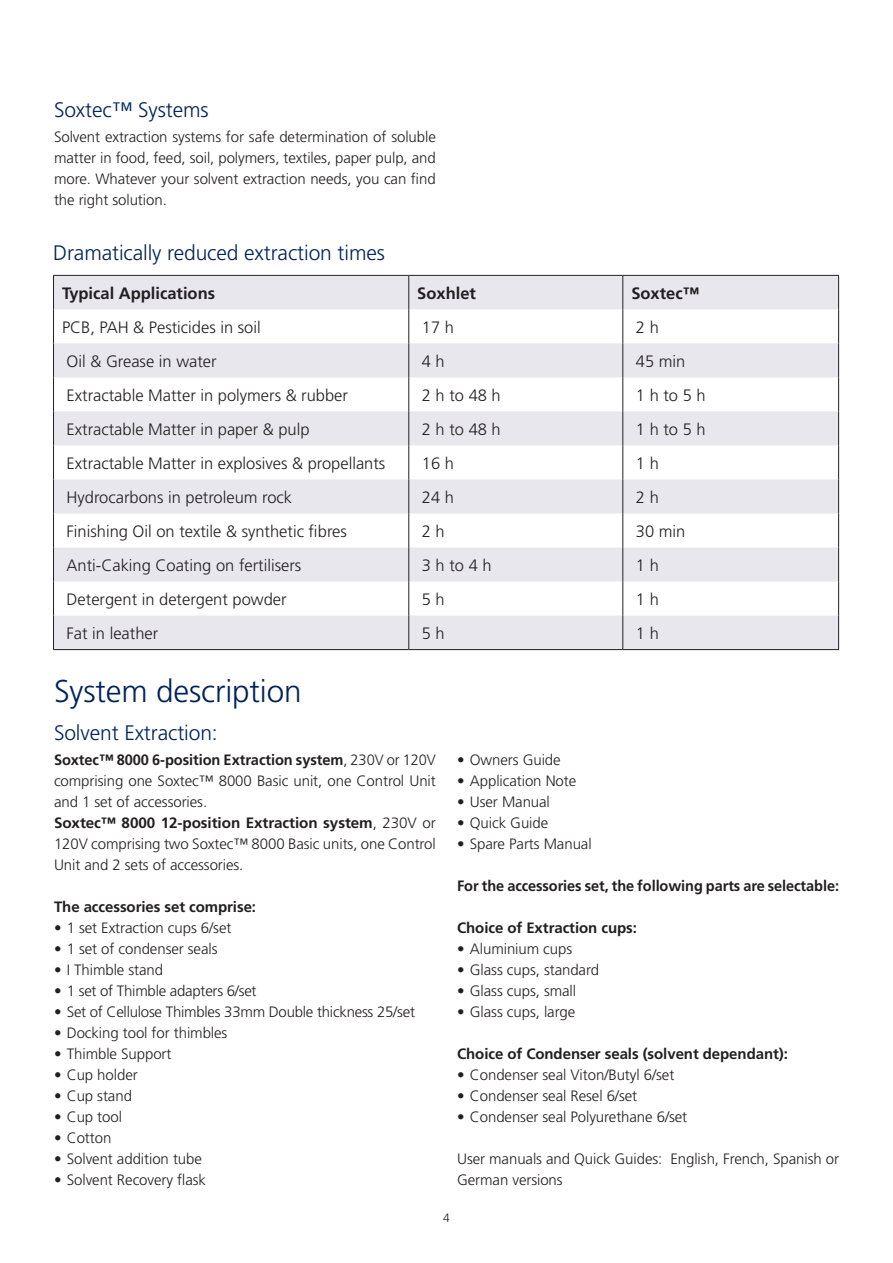
<style>
.page{position:relative;width:893px;height:1263px;background:#fff}
.page>*{position:absolute;margin:0;border:0;box-sizing:border-box;transform-origin:0 0}
.Stor_rubrik{font:300 31.5px "Frutiger";letter-spacing:-.005em;color:#002359}
.Rubrik{font:300 21px "Frutiger";letter-spacing:-.005em;color:#002359}
.Boks_tekst{font:300 16.5px "Frutiger";color:#231f20}
.Boks_tekst-2{font:700 16.5px "Frutiger";color:#231f20}
.Brødtekst{font:300 15px/21px "Frutiger";letter-spacing:-.005em;color:#231f20;text-align:justify}
.Brødtekst-2{font:700 15px "Frutiger";letter-spacing:-.005em;color:#231f20}
.t1{font:300 12px "Frutiger";color:#231f20}
.s1{font-weight:700}
</style>
<div class="page">
<svg style="left:54px;top:276px;width:784px;height:373px;fill:#e7e7ed"></svg>
<hr style="left:53px;top:275px;width:356px;height:1px;background:#231f20">
<hr style="left:53px;top:276px;width:1px;height:33px;background:#231f20">
<hr style="left:409px;top:275px;width:214px;height:1px;background:#231f20">
<hr style="left:408px;top:276px;width:1px;height:33px;background:#231f20">
<hr style="left:623px;top:275px;width:216px;height:1px;background:#231f20">
<hr style="left:622px;top:276px;width:1px;height:33px;background:#231f20">
<hr style="left:838px;top:276px;width:1px;height:33px;background:#231f20">
<hr style="left:53px;top:309px;width:1px;height:34px;background:#231f20">
<hr style="left:408px;top:309px;width:1px;height:34px;background:#231f20">
<hr style="left:622px;top:309px;width:1px;height:34px;background:#231f20">
<hr style="left:838px;top:309px;width:1px;height:34px;background:#231f20">
<hr style="left:53px;top:343px;width:1px;height:34px;background:#231f20">
<hr style="left:408px;top:343px;width:1px;height:34px;background:#231f20">
<hr style="left:622px;top:343px;width:1px;height:34px;background:#231f20">
<hr style="left:838px;top:343px;width:1px;height:34px;background:#231f20">
<hr style="left:53px;top:377px;width:1px;height:34px;background:#231f20">
<hr style="left:408px;top:377px;width:1px;height:34px;background:#231f20">
<hr style="left:622px;top:377px;width:1px;height:34px;background:#231f20">
<hr style="left:838px;top:377px;width:1px;height:34px;background:#231f20">
<hr style="left:53px;top:411px;width:1px;height:34px;background:#231f20">
<hr style="left:408px;top:411px;width:1px;height:34px;background:#231f20">
<hr style="left:622px;top:411px;width:1px;height:34px;background:#231f20">
<hr style="left:838px;top:411px;width:1px;height:34px;background:#231f20">
<hr style="left:53px;top:445px;width:1px;height:34px;background:#231f20">
<hr style="left:408px;top:445px;width:1px;height:34px;background:#231f20">
<hr style="left:622px;top:445px;width:1px;height:34px;background:#231f20">
<hr style="left:838px;top:445px;width:1px;height:34px;background:#231f20">
<hr style="left:53px;top:479px;width:1px;height:34px;background:#231f20">
<hr style="left:408px;top:479px;width:1px;height:34px;background:#231f20">
<hr style="left:622px;top:479px;width:1px;height:34px;background:#231f20">
<hr style="left:838px;top:479px;width:1px;height:34px;background:#231f20">
<hr style="left:53px;top:513px;width:1px;height:34px;background:#231f20">
<hr style="left:408px;top:513px;width:1px;height:34px;background:#231f20">
<hr style="left:622px;top:513px;width:1px;height:34px;background:#231f20">
<hr style="left:838px;top:513px;width:1px;height:34px;background:#231f20">
<hr style="left:53px;top:547px;width:1px;height:34px;background:#231f20">
<hr style="left:408px;top:547px;width:1px;height:34px;background:#231f20">
<hr style="left:622px;top:547px;width:1px;height:34px;background:#231f20">
<hr style="left:838px;top:547px;width:1px;height:34px;background:#231f20">
<hr style="left:53px;top:581px;width:1px;height:34px;background:#231f20">
<hr style="left:408px;top:581px;width:1px;height:34px;background:#231f20">
<hr style="left:622px;top:581px;width:1px;height:34px;background:#231f20">
<hr style="left:838px;top:581px;width:1px;height:34px;background:#231f20">
<hr style="left:53px;top:615px;width:1px;height:34px;background:#231f20">
<hr style="left:408px;top:615px;width:1px;height:34px;background:#231f20">
<hr style="left:622px;top:615px;width:1px;height:34px;background:#231f20">
<hr style="left:838px;top:615px;width:1px;height:34px;background:#231f20">
<hr style="left:53px;top:649px;width:356px;height:1px;background:#231f20">
<hr style="left:409px;top:649px;width:214px;height:1px;background:#231f20">
<hr style="left:623px;top:649px;width:216px;height:1px;background:#231f20">
<p class="Rubrik" style="left:54px;top:98px;width:156px">Soxtec™ Systems</p>
<p class="Brødtekst" style="left:54px;top:127px;width:383px">Solvent extraction systems for safe determination of soluble matter in food, feed, soil, polymers, textiles, paper pulp, and more. Whatever your solvent extraction needs, you can find the right solution.</p>
<p class="Rubrik" style="left:53px;top:240px;width:333px">Dramatically reduced extraction times</p>
<p class="Boks_tekst-2" style="left:62px;top:283px;width:155px">Typical Applications</p>
<p class="Boks_tekst-2" style="left:417px;top:283px;width:60px">Soxhlet</p>
<p class="Boks_tekst-2" style="left:631px;top:283px;width:69px">Soxtec™</p>
<p class="Boks_tekst" style="left:62px;top:318px;width:200px">PCB, PAH &amp; Pesticides in soil</p>
<p class="Boks_tekst" style="left:422px;top:318px;width:34px">17 h</p>
<p class="Boks_tekst" style="left:636px;top:318px;width:24px">2 h</p>
<p class="Boks_tekst" style="left:67px;top:352px;width:152px">Oil &amp; Grease in water</p>
<p class="Boks_tekst" style="left:422px;top:352px;width:24px">4 h</p>
<p class="Boks_tekst" style="left:636px;top:352px;width:51px">45 min</p>
<p class="Boks_tekst" style="left:67px;top:386px;width:283px">Extractable Matter in polymers &amp; rubber</p>
<p class="Boks_tekst" style="left:422px;top:386px;width:80px">2 h to 48 h</p>
<p class="Boks_tekst" style="left:636px;top:386px;width:71px">1 h to 5 h</p>
<p class="Boks_tekst" style="left:67px;top:420px;width:244px">Extractable Matter in paper &amp; pulp</p>
<p class="Boks_tekst" style="left:422px;top:420px;width:80px">2 h to 48 h</p>
<p class="Boks_tekst" style="left:636px;top:420px;width:71px">1 h to 5 h</p>
<p class="Boks_tekst" style="left:67px;top:454px;width:320px">Extractable Matter in explosives &amp; propellants</p>
<p class="Boks_tekst" style="left:422px;top:454px;width:34px">16 h</p>
<p class="Boks_tekst" style="left:636px;top:454px;width:24px">1 h</p>
<p class="Boks_tekst" style="left:67px;top:488px;width:227px">Hydrocarbons in petroleum rock</p>
<p class="Boks_tekst" style="left:422px;top:488px;width:34px">24 h</p>
<p class="Boks_tekst" style="left:636px;top:488px;width:24px">2 h</p>
<p class="Boks_tekst" style="left:67px;top:522px;width:282px">Finishing Oil on textile &amp; synthetic fibres</p>
<p class="Boks_tekst" style="left:422px;top:522px;width:24px">2 h</p>
<p class="Boks_tekst" style="left:636px;top:522px;width:51px">30 min</p>
<p class="Boks_tekst" style="left:67px;top:556px;width:236px">Anti-Caking Coating on fertilisers</p>
<p class="Boks_tekst" style="left:422px;top:556px;width:71px">3 h to 4 h</p>
<p class="Boks_tekst" style="left:636px;top:556px;width:24px">1 h</p>
<p class="Boks_tekst" style="left:67px;top:590px;width:222px">Detergent in detergent powder</p>
<p class="Boks_tekst" style="left:422px;top:590px;width:24px">5 h</p>
<p class="Boks_tekst" style="left:636px;top:590px;width:24px">1 h</p>
<p class="Boks_tekst" style="left:67px;top:624px;width:93px">Fat in leather</p>
<p class="Boks_tekst" style="left:422px;top:624px;width:24px">5 h</p>
<p class="Boks_tekst" style="left:636px;top:624px;width:24px">1 h</p>
<p class="Stor_rubrik" style="left:54px;top:673px;width:249px">System description</p>
<p class="Rubrik" style="left:54px;top:720px;width:165px">Solvent Extraction:</p>
<p class="Brødtekst" style="left:54px;top:749px;width:383px"><span class="s1">Soxtec™ 8000 6-position Extraction system</span>, 230V or 120V comprising one Soxtec™ 8000 Basic unit, one Control Unit and 1 set of accessories.</p>
<p class="Brødtekst" style="left:54px;top:812px;width:383px"><span class="s1">Soxtec™ 8000 12-position Extraction system</span>, 230V or 120V comprising two Soxtec™ 8000 Basic units, one Control Unit and 2 sets of accessories.</p>
<p class="Brødtekst-2" style="left:54px;top:898px;width:204px">The accessories set comprise:</p>
<p class="Brødtekst" style="left:54px;top:917px;width:179px">• 1 set Extraction cups 6/set</p>
<p class="Brødtekst" style="left:54px;top:938px;width:165px">• 1 set of condenser seals</p>
<p class="Brødtekst" style="left:54px;top:959px;width:111px">• I Thimble stand</p>
<p class="Brødtekst" style="left:54px;top:980px;width:204px">• 1 set of Thimble adapters 6/set</p>
<p class="Brødtekst" style="left:54px;top:1001px;width:362px">• Set of Cellulose Thimbles 33mm Double thickness 25/set</p>
<p class="Brødtekst" style="left:54px;top:1022px;width:175px">• Docking tool for thimbles</p>
<p class="Brødtekst" style="left:54px;top:1043px;width:119px">• Thimble Support</p>
<p class="Brødtekst" style="left:54px;top:1064px;width:85px">• Cup holder</p>
<p class="Brødtekst" style="left:54px;top:1085px;width:80px">• Cup stand</p>
<p class="Brødtekst" style="left:54px;top:1106px;width:70px">• Cup tool</p>
<p class="Brødtekst" style="left:54px;top:1127px;width:59px">• Cotton</p>
<p class="Brødtekst" style="left:54px;top:1148px;width:149px">• Solvent addition tube</p>
<p class="Brødtekst" style="left:54px;top:1169px;width:154px">• Solvent Recovery flask</p>
<p class="Brødtekst" style="left:457px;top:749px;width:105px">• Owners Guide</p>
<p class="Brødtekst" style="left:457px;top:770px;width:121px">• Application Note</p>
<p class="Brødtekst" style="left:457px;top:791px;width:94px">• User Manual</p>
<p class="Brødtekst" style="left:457px;top:812px;width:93px">• Quick Guide</p>
<p class="Brødtekst" style="left:457px;top:833px;width:136px">• Spare Parts Manual</p>
<p class="Brødtekst-2" style="left:457px;top:877px;width:383px">For the accessories set, the following parts are selectable:</p>
<p class="Brødtekst-2" style="left:457px;top:919px;width:181px">Choice of Extraction cups:</p>
<p class="Brødtekst" style="left:457px;top:938px;width:117px">• Aluminium cups</p>
<p class="Brødtekst" style="left:457px;top:959px;width:143px">• Glass cups, standard</p>
<p class="Brødtekst" style="left:457px;top:980px;width:121px">• Glass cups, small</p>
<p class="Brødtekst" style="left:457px;top:1001px;width:120px">• Glass cups, large</p>
<p class="Brødtekst-2" style="left:457px;top:1045px;width:332px">Choice of Condenser seals (solvent dependant):</p>
<p class="Brødtekst" style="left:457px;top:1064px;width:219px">• Condenser seal Viton/Butyl 6/set</p>
<p class="Brødtekst" style="left:457px;top:1085px;width:182px">• Condenser seal Resel 6/set</p>
<p class="Brødtekst" style="left:457px;top:1106px;width:232px">• Condenser seal Polyurethane 6/set</p>
<p class="Brødtekst" style="left:457px;top:1148px;width:383px">User manuals and Quick Guides: English, French, Spanish or<br>German versions</p>
<p class="t1" style="left:443px;top:1211px;width:8px">4</p>
</div>
